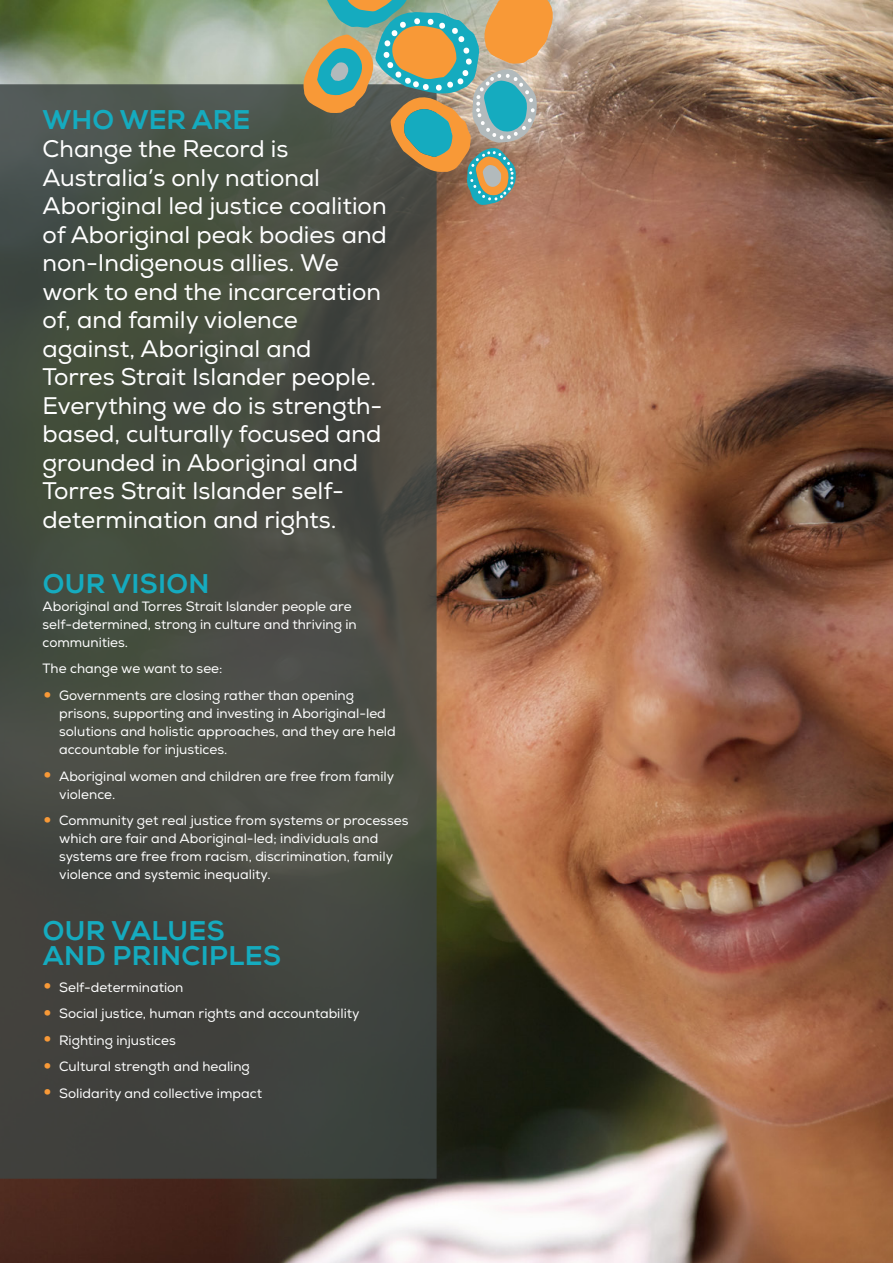
<style>
.page{position:relative;width:893px;height:1263px;background:#fff}
.page>*{position:absolute;margin:0;border:0;box-sizing:border-box;transform-origin:0 0}
.t1{font:800 27px/25.5px "Nexa";letter-spacing:.015em;color:#15abbf}
.t2{font:24px/28.5px "Nexa";color:#fff}
.t3{font:13.5px/18px "Nexa";color:#fff}
.s1{font-size:25.5px;color:#f89937}
</style>
<div class="page">
<img style="left:0;top:0;width:893px;height:1263px">
<svg style="left:0;top:84px;width:437px;height:1095px;background:#454941"></svg>
<svg style="left:302px;top:0;width:254px;height:205px;background:#8b9075"></svg>
<h1 class="t1" style="left:43px;top:108px;width:210px">WHO WER ARE</h1>
<p class="t2" style="left:43px;top:135px;width:346px">Change the Record is<br>Australia’s only national<br>Aboriginal led justice coalition of Aboriginal peak bodies and non-Indigenous allies. We work to end the incarceration of, and family violence against, Aboriginal and<br>Torres Strait Islander people.<br>Everything we do is strength&shy;based, culturally focused and grounded in Aboriginal and<br>Torres Strait Islander self&shy;determination and rights.</p>
<h1 class="t1" style="left:43px;top:571px;width:168px">OUR VISION</h1>
<p class="t3" style="left:43px;top:598px;width:316px">Aboriginal and Torres Strait Islander people are self-determined, strong in culture and thriving in communities.</p>
<p class="t3" style="left:43px;top:660px;width:181px">The change we want to see:</p>
<p class="t3" style="left:59px;top:687px;width:338px;text-indent:-17px"><span class="s1">•</span> Governments are closing rather than opening prisons, supporting and investing in Aboriginal-led solutions and holistic approaches, and they are held accountable for injustices.</p>
<p class="t3" style="left:59px;top:767px;width:337px;text-indent:-17px"><span class="s1">•</span> Aboriginal women and children are free from family violence.</p>
<p class="t3" style="left:59px;top:812px;width:351px;text-indent:-17px"><span class="s1">•</span> Community get real justice from systems or processes which are fair and Aboriginal-led; individuals and systems are free from racism, discrimination, family violence and systemic inequality.</p>
<h1 class="t1" style="left:43px;top:918px;width:240px">OUR VALUES<br>AND PRINCIPLES</h1>
<p class="t3" style="left:43px;top:978px;width:142px"><span class="s1">•</span> Self-determination</p>
<p class="t3" style="left:43px;top:1005px;width:319px"><span class="s1">•</span> Social justice, human rights and accountability</p>
<p class="t3" style="left:43px;top:1031px;width:135px"><span class="s1">•</span> Righting injustices</p>
<p class="t3" style="left:43px;top:1058px;width:209px"><span class="s1">•</span> Cultural strength and healing</p>
<p class="t3" style="left:43px;top:1084px;width:221px"><span class="s1">•</span> Solidarity and collective impact</p>
</div>
